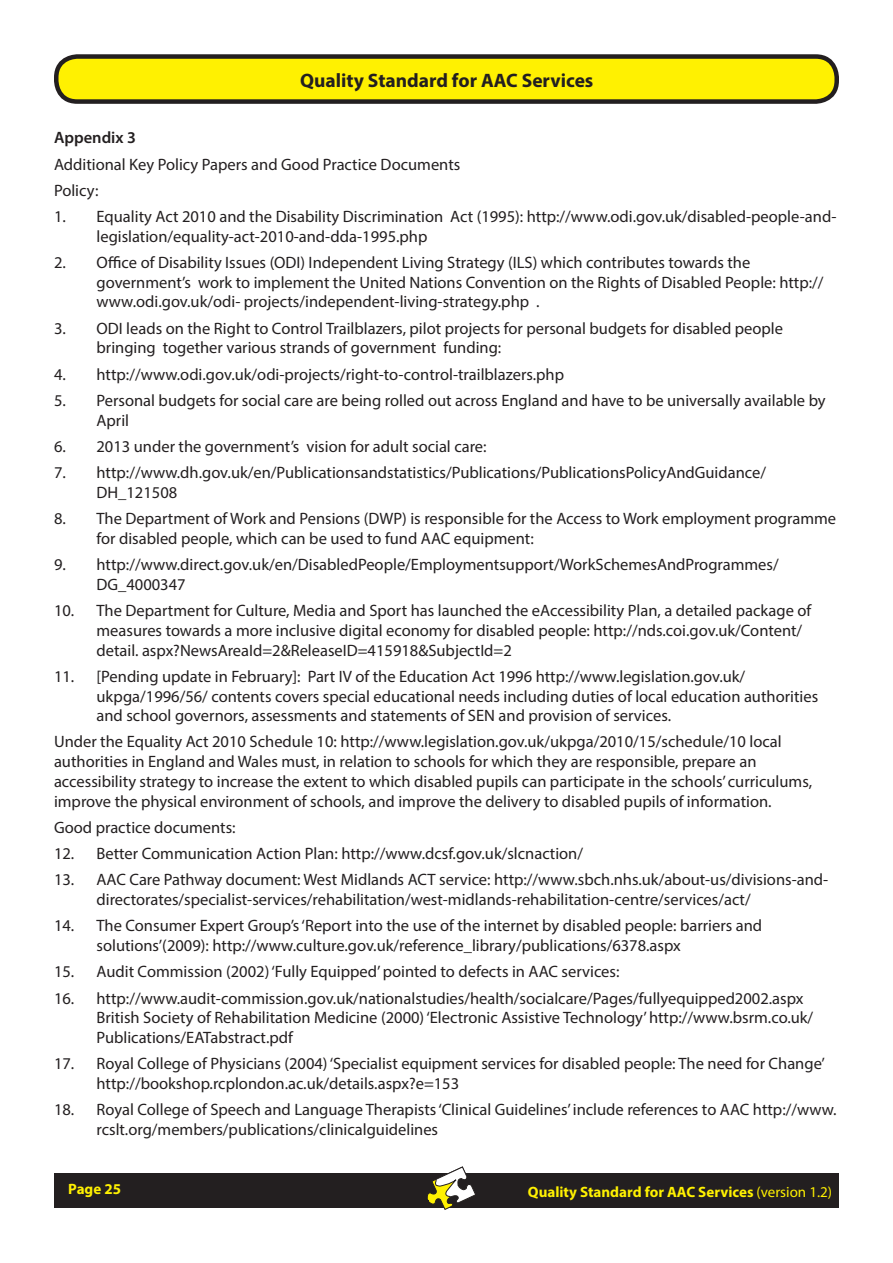
<style>
.page{position:relative;width:893px;height:1263px;background:#fff}
.page>*{position:absolute;margin:0;border:0;box-sizing:border-box;transform-origin:0 0}
.t1{font:700 19.5px "Myriad Pro";color:#231f20}
.List_Paragraph{font:16.5px/19.8px "Myriad Pro";color:#231f20}
.List_Paragraph-2{font:600 16.5px "Myriad Pro";color:#231f20}
.t2{font:700 15px "Myriad Pro";color:#fff101}
.s1{font-weight:400}
</style>
<div class="page">
<div style="left:54px;top:1173px;width:785px;height:34px;background:#231f20"></div>
<svg style="left:426px;top:1166px;width:51px;height:43px"></svg>
<div style="left:56px;top:57px;width:781px;height:45px;background:#fff101;border-radius:21px"></div>
<div style="left:54px;top:54px;width:785px;height:50px;border:4px solid #231f20;border-radius:21px"></div>
<p class="t1" style="left:300px;top:67px;width:295px">Quality Standard for AAC Services</p>
<p class="List_Paragraph-2" style="left:54px;top:127px;width:83px">Appendix 3</p>
<p class="List_Paragraph" style="left:54px;top:154px;width:408px">Additional Key Policy Papers and Good Practice Documents</p>
<p class="List_Paragraph" style="left:54px;top:180px;width:46px">Policy:</p>
<p class="List_Paragraph" style="left:97px;top:206px;width:741px;text-indent:-43px">1. Equality Act 2010 and the Disability Discrimination Act (1995): http://www.odi.gov.uk/disabled-people-and&shy;legislation/equality-act-2010-and-dda-1995.php</p>
<p class="List_Paragraph" style="left:97px;top:252px;width:728px;text-indent:-43px">2. Office of Disability Issues (ODI) Independent Living Strategy (ILS) which contributes towards the government’s work to implement the United Nations Convention on the Rights of Disabled People: http:// www.odi.gov.uk/odi- projects/independent-living-strategy.php .</p>
<p class="List_Paragraph" style="left:97px;top:318px;width:688px;text-indent:-43px">3. ODI leads on the Right to Control Trailblazers, pilot projects for personal budgets for disabled people bringing together various strands of government funding:</p>
<p class="List_Paragraph" style="left:54px;top:364px;width:512px">4. http://www.odi.gov.uk/odi-projects/right-to-control-trailblazers.php</p>
<p class="List_Paragraph" style="left:97px;top:390px;width:731px;text-indent:-43px">5. Personal budgets for social care are being rolled out across England and have to be universally available by<br>April</p>
<p class="List_Paragraph" style="left:54px;top:436px;width:434px">6. 2013 under the government’s vision for adult social care:</p>
<p class="List_Paragraph" style="left:97px;top:462px;width:671px;text-indent:-43px">7. http://www.dh.gov.uk/en/Publicationsandstatistics/Publications/PublicationsPolicyAndGuidance/<br>DH_121508</p>
<p class="List_Paragraph" style="left:97px;top:508px;width:741px;text-indent:-43px">8. The Department of Work and Pensions (DWP) is responsible for the Access to Work employment programme for disabled people, which can be used to fund AAC equipment:</p>
<p class="List_Paragraph" style="left:97px;top:554px;width:684px;text-indent:-43px">9. http://www.direct.gov.uk/en/DisabledPeople/Employmentsupport/WorkSchemesAndProgrammes/<br>DG_4000347</p>
<p class="List_Paragraph" style="left:97px;top:600px;width:716px;text-indent:-43px">10. The Department for Culture, Media and Sport has launched the eAccessibility Plan, a detailed package of measures towards a more inclusive digital economy for disabled people: http://nds.coi.gov.uk/Content/ detail. aspx?NewsAreaId=2&amp;ReleaseID=415918&amp;SubjectId=2</p>
<p class="List_Paragraph" style="left:97px;top:666px;width:723px;text-indent:-43px">11. [Pending update in February]: Part IV of the Education Act 1996 http://www.legislation.gov.uk/ ukpga/1996/56/ contents covers special educational needs including duties of local education authorities and school governors, assessments and statements of SEN and provision of services.</p>
<p class="List_Paragraph" style="left:54px;top:732px;width:760px">Under the Equality Act 2010 Schedule 10: http://www.legislation.gov.uk/ukpga/2010/15/schedule/10 local authorities in England and Wales must, in relation to schools for which they are responsible, prepare an accessibility strategy to increase the extent to which disabled pupils can participate in the schools’ curriculums, improve the physical environment of schools, and improve the delivery to disabled pupils of information.</p>
<p class="List_Paragraph" style="left:54px;top:817px;width:183px">Good practice documents:</p>
<p class="List_Paragraph" style="left:54px;top:843px;width:531px">12. Better Communication Action Plan: http://www.dcsf.gov.uk/slcnaction/</p>
<p class="List_Paragraph" style="left:97px;top:870px;width:733px;text-indent:-43px">13. AAC Care Pathway document: West Midlands ACT service: http://www.sbch.nhs.uk/about-us/divisions-and&shy;directorates/specialist-services/rehabilitation/west-midlands-rehabilitation-centre/services/act/</p>
<p class="List_Paragraph" style="left:97px;top:916px;width:667px;text-indent:-43px">14. The Consumer Expert Group’s ‘Report into the use of the internet by disabled people: barriers and solutions’(2009): http://www.culture.gov.uk/reference_library/publications/6378.aspx</p>
<p class="List_Paragraph" style="left:54px;top:962px;width:567px">15. Audit Commission (2002) ‘Fully Equipped’ pointed to defects in AAC services:</p>
<p class="List_Paragraph" style="left:97px;top:988px;width:718px;text-indent:-43px">16. http://www.audit-commission.gov.uk/nationalstudies/health/socialcare/Pages/fullyequipped2002.aspx<br>British Society of Rehabilitation Medicine (2000) ‘Electronic Assistive Technology’ http://www.bsrm.co.uk/<br>Publications/EATabstract.pdf</p>
<p class="List_Paragraph" style="left:97px;top:1054px;width:730px;text-indent:-43px">17. Royal College of Physicians (2004) ‘Specialist equipment services for disabled people: The need for Change’ http://bookshop.rcplondon.ac.uk/details.aspx?e=153</p>
<p class="List_Paragraph" style="left:97px;top:1100px;width:742px;text-indent:-43px">18. Royal College of Speech and Language Therapists ‘Clinical Guidelines’ include references to AAC http://www. rcslt.org/members/publications/clinicalguidelines</p>
<p class="t2" style="left:68px;top:1179px;width:54px">Page 25</p>
<p class="t2" style="left:528px;top:1182px;width:306px">Quality Standard for AAC Services <span class="s1">(version 1.2)</span></p>
</div>
